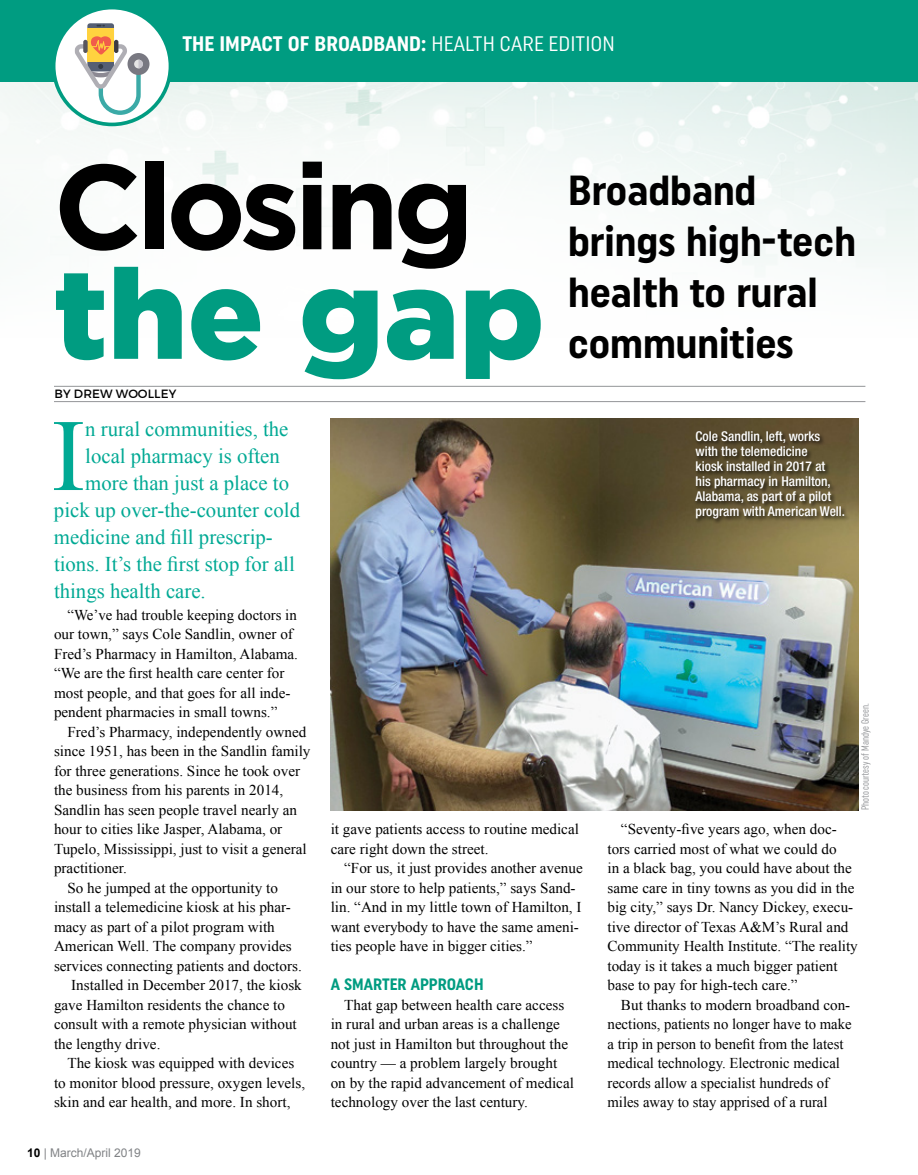
<style>
.page{position:relative;width:918px;height:1175px;background:#fff}
.page>*{position:absolute;margin:0;border:0;box-sizing:border-box;transform-origin:0 0}
.t1{font:900 126px "Gotham";color:#009c81}
.t2{font:700 120px "Gotham";letter-spacing:-.05em;color:#000}
.t3{font:102.6px "Times New Roman";color:#00a994}
.t4{font:700 42px/51px "Uniform Condensed";color:#000}
.t5{font:21px "Times New Roman";color:#00a994}
.t6{font:700 21px "Uniform Condensed";color:#fff}
.t7{font:700 16.5px "Uniform Condensed";color:#009c81}
.t8{font:15px/19.5px "Times New Roman";color:#000}
.t9{font:500 condensed 13.5px/15px "Helvetica Neue LT Std";color:#fff}
.t10{font:12px "Arial";color:#808285}
.t11{font:12px "Montserrat";letter-spacing:.01em;color:#000}
.t12{font:extra-condensed 10.5px "Uniform";color:#939598}
.s1{font-weight:400}
.s2{font-weight:700;color:#000}
</style>
<div class="page">
<img style="left:0;top:81px;width:918px;height:186px">
<div style="left:0;top:0;width:918px;height:81px;background:#009c81"></div>
<div style="left:54px;top:8px;width:116px;height:116px;background:#fff;border-radius:50%"></div>
<svg style="left:87px;top:23px;width:27px;height:48px"></svg>
<div style="left:87px;top:28px;width:27px;height:33px;background:#ffd23f"></div>
<div style="left:128px;top:53px;width:22px;height:22px;background:#787881;border-radius:50%"></div>
<svg style="left:75px;top:36px;width:68px;height:79px"></svg>
<div style="left:52px;top:6px;width:120px;height:120px;border:4px solid #009c81;border-radius:50%"></div>
<img style="left:330px;top:418px;width:529px;height:392px">
<hr style="left:54px;top:386px;width:811px;height:1px;background:#939598">
<hr style="left:54px;top:401px;width:811px;height:1px;background:#939598">
<div style="left:694px;top:430px;width:156px;height:94px;background:#000;opacity:.75"></div>
<h3 class="t6" style="left:183px;top:31px;width:434px">THE IMPACT OF BROADBAND: <span class="s1">HEALTH CARE EDITION</span></h3>
<h2 class="t2" style="left:53px;top:137px;width:422px">Closing</h2>
<h1 class="t1" style="left:53px;top:241px;width:493px">the gap</h1>
<p class="t11" style="left:55px;top:386px;width:123px">BY DREW WOOLLEY</p>
<h3 class="t4" style="left:568px;top:164px;width:289px">Broadband brings high-tech health to rural communities</h3>
<h3 class="t3" style="left:51px;top:387px;width:35px">I</h3>
<h3 class="t5" style="left:85px;top:415px;width:205px">n rural communities, the</h3>
<h3 class="t5" style="left:85px;top:442px;width:196px">local pharmacy is often</h3>
<h3 class="t5" style="left:85px;top:469px;width:205px">more than just a place to</h3>
<h3 class="t5" style="left:54px;top:496px;width:248px">pick up over-the-counter cold</h3>
<h3 class="t5" style="left:54px;top:523px;width:220px">medicine and fill prescrip-</h3>
<h3 class="t5" style="left:54px;top:550px;width:242px">tions. It’s the first stop for all</h3>
<h3 class="t5" style="left:54px;top:577px;width:153px">things health care.</h3>
<p class="t8" style="left:54px;top:605px;width:246px;text-indent:14px">“We’ve had trouble keeping doctors in our town,” says Cole Sandlin, owner of Fred’s Pharmacy in Hamilton, Alabama. “We are the first health care center for most people, and that goes for all inde&shy;pendent pharmacies in small towns.”</p>
<p class="t8" style="left:67px;top:722px;width:240px">Fred’s Pharmacy, independently owned</p>
<p class="t8" style="left:54px;top:741px;width:258px">since 1951, has been in the Sandlin family</p>
<p class="t8" style="left:54px;top:761px;width:248px">for three generations. Since he took over</p>
<p class="t8" style="left:54px;top:780px;width:231px">the business from his parents in 2014,</p>
<p class="t8" style="left:54px;top:800px;width:245px">Sandlin has seen people travel nearly an</p>
<p class="t8" style="left:54px;top:819px;width:230px">hour to cities like Jasper, Alabama, or</p>
<p class="t8" style="left:54px;top:839px;width:254px">Tupelo, Mississippi, just to visit a general</p>
<p class="t8" style="left:54px;top:858px;width:74px">practitioner.</p>
<p class="t8" style="left:67px;top:878px;width:212px">So he jumped at the opportunity to</p>
<p class="t8" style="left:54px;top:897px;width:238px">install a telemedicine kiosk at his phar-</p>
<p class="t8" style="left:54px;top:917px;width:222px">macy as part of a pilot program with</p>
<p class="t8" style="left:54px;top:936px;width:239px">American Well. The company provides</p>
<p class="t8" style="left:54px;top:956px;width:249px">services connecting patients and doctors.</p>
<p class="t8" style="left:71px;top:975px;width:232px">Installed in December 2017, the kiosk</p>
<p class="t8" style="left:54px;top:995px;width:232px">gave Hamilton residents the chance to</p>
<p class="t8" style="left:54px;top:1014px;width:244px">consult with a remote physician without</p>
<p class="t8" style="left:54px;top:1034px;width:108px">the lengthy drive.</p>
<p class="t8" style="left:67px;top:1053px;width:228px">The kiosk was equipped with devices</p>
<p class="t8" style="left:54px;top:1073px;width:253px">to monitor blood pressure, oxygen levels,</p>
<p class="t8" style="left:54px;top:1092px;width:238px">skin and ear health, and more. In short,</p>
<p class="t10" style="left:27px;top:1144px;width:115px"><span class="s2">10</span> | March/April 2019</p>
<p class="t8" style="left:331px;top:819px;width:250px">it gave patients access to routine medical care right down the street.</p>
<p class="t8" style="left:331px;top:858px;width:254px;text-indent:13px">“For us, it just provides another avenue in our store to help patients,” says Sand&shy;lin. “And in my little town of Hamilton, I want everybody to have the same ameni&shy;ties people have in bigger cities.”</p>
<p class="t7" style="left:331px;top:974px;width:154px">A SMARTER APPROACH</p>
<p class="t8" style="left:331px;top:995px;width:245px;text-indent:13px">That gap between health care access in rural and urban areas is a challenge not just in Hamilton but throughout the country — a problem largely brought on by the rapid advancement of medical technology over the last century.</p>
<p class="t9" style="left:696px;top:428px;width:151px">Cole Sandlin, left, works with the telemedicine<br>kiosk installed in 2017 at<br>his pharmacy in Hamilton,<br>Alabama, as part of a pilot program with American Well.</p>
<p class="t12" style="left:859px;top:810px;width:108px;rotate:-90deg">Photo courtesy of Mandye Green.</p>
<p class="t8" style="left:608px;top:819px;width:252px;text-indent:13px">“Seventy-five years ago, when doc&shy;tors carried most of what we could do<br>in a black bag, you could have about the same care in tiny towns as you did in the big city,” says Dr. Nancy Dickey, execu&shy;tive director of Texas A&amp;M’s Rural and Community Health Institute. “The reality today is it takes a much bigger patient base to pay for high-tech care.”</p>
<p class="t8" style="left:608px;top:995px;width:246px;text-indent:13px">But thanks to modern broadband con&shy;nections, patients no longer have to make a trip in person to benefit from the latest medical technology. Electronic medical records allow a specialist hundreds of miles away to stay apprised of a rural</p>
</div>
